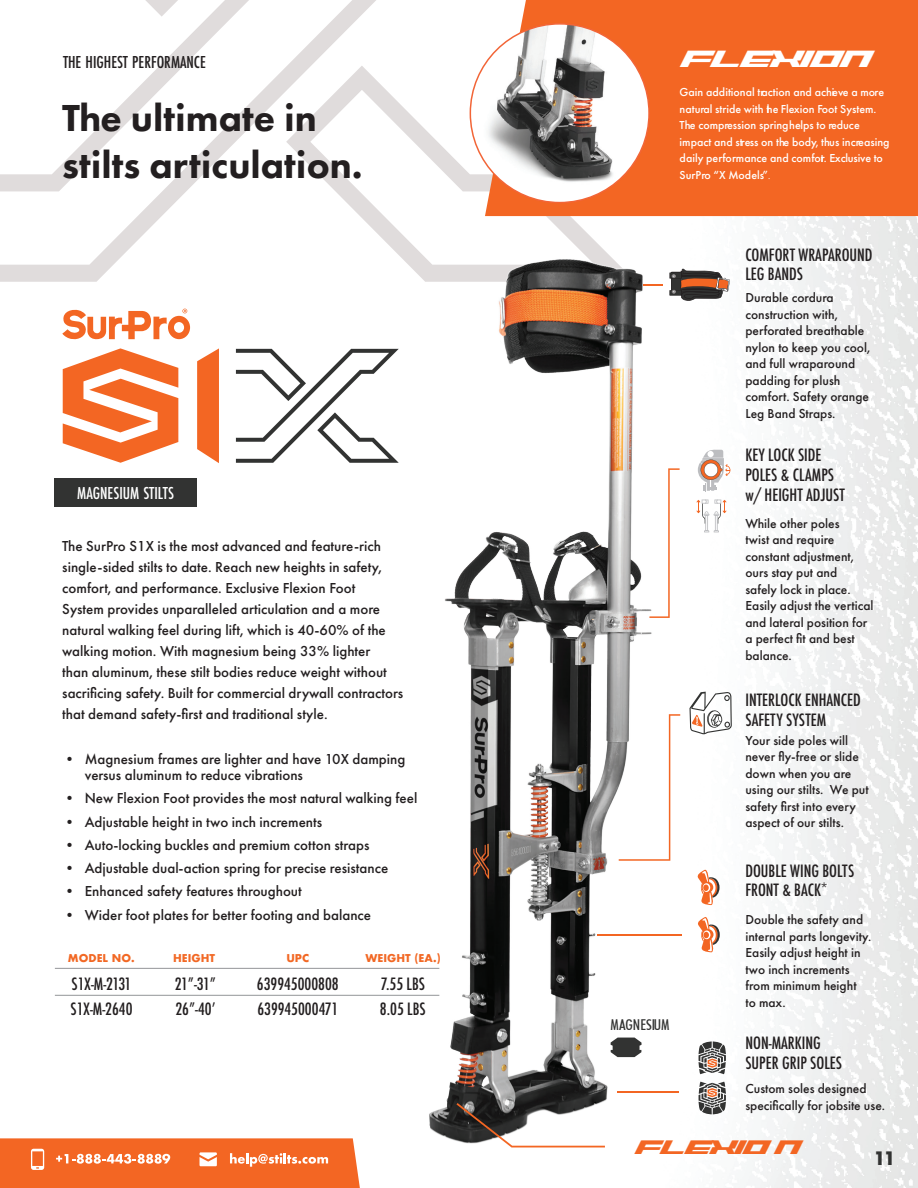
<style>
.page{position:relative;width:918px;height:1188px;background:#fff}
.page>*{position:absolute;margin:0;border:0;box-sizing:border-box;transform-origin:0 0}
.Stilts_page_-_Large_Header{font:800 39px "Futura PT";color:#231f20}
.t1{font:26.1px "Rawhide Raw";color:#fff}
.t2{font:21.75px "Rawhide Raw";color:#f36623}
.Stilts_page_-_Small_Header{font:500 18px "Futura PT Cond";color:#231f20}
.Stilts_page_-_Small_Header-2{font:500 18px "Futura PT Cond";color:#fff}
.t3{font:700 18px "Futura";color:#323332}
.Table_Data{font:500 condensed 16.5px "Futura";color:#231f20}
.Product_Description{font:500 15px/21px "Futura PT";color:#231f20}
.t4{font:500 condensed 15px "Futura BT";color:#323332}
.Callout_Descriptions{font:500 13.5px/16.5px "Futura PT";color:#231f20}
.t5{font:500 12px/16.5px "Futura PT";color:#fff}
.t6{font:700 10.5px "Futura";color:#f26824}
.s1{font-family:"Adobe Song Std";font-weight:300}
</style>
<div class="page">
<img style="left:54px;top:216px;width:864px;height:972px">
<hr style="left:55px;top:968px;width:384px;height:1px;background:#939598">
<hr style="left:55px;top:995px;width:384px;height:1px;background:#939598">
<svg style="left:0;top:1138px;width:362px;height:50px;background:#f47437"></svg>
<svg style="left:376px;top:80px;width:260px;height:158px"></svg>
<svg style="left:0;top:0;width:376px;height:282px"></svg>
<div style="left:485px;top:0;width:433px;height:216px;background:#f36623"></div>
<div style="left:470px;top:24px;width:179px;height:179px;background:#fff;border-radius:50%"></div>
<img style="left:470px;top:24px;width:179px;height:160px">
<svg style="left:62px;top:309px;width:128px;height:31px"></svg>
<svg style="left:63px;top:348px;width:115px;height:115px"></svg>
<svg style="left:197px;top:348px;width:22px;height:115px;background:#f4793e"></svg>
<svg style="left:236px;top:349px;width:134px;height:114px"></svg>
<img style="left:370px;top:238px;width:349px;height:920px">
<svg style="left:697px;top:500px;width:29px;height:32px"></svg>
<svg style="left:698px;top:449px;width:32px;height:43px"></svg>
<svg style="left:649px;top:468px;width:31px;height:150px"></svg>
<svg style="left:619px;top:714px;width:61px;height:147px"></svg>
<svg style="left:689px;top:692px;width:43px;height:42px"></svg>
<svg style="left:696px;top:915px;width:24px;height:38px"></svg>
<svg style="left:696px;top:868px;width:24px;height:38px"></svg>
<hr style="left:597px;top:935px;width:84px;height:1px;background:#f36623">
<svg style="left:698px;top:1041px;width:28px;height:33px"></svg>
<svg style="left:698px;top:1082px;width:28px;height:32px"></svg>
<hr style="left:618px;top:1091px;width:61px;height:1px;background:#f36623">
<svg style="left:611px;top:1038px;width:31px;height:19px"></svg>
<svg style="left:669px;top:269px;width:61px;height:32px"></svg>
<svg style="left:644px;top:284px;width:19px;height:1px"></svg>
<svg style="left:456px;top:1103px;width:149px;height:44px"></svg>
<div style="left:54px;top:478px;width:142px;height:29px;background:#323332"></div>
<p class="Stilts_page_-_Small_Header" style="left:63px;top:51px;width:144px">THE HIGHEST PERFORMANCE</p>
<p class="Stilts_page_-_Large_Header" style="left:62px;top:94px;width:256px">The ultimate in</p>
<p class="Stilts_page_-_Large_Header" style="left:62px;top:140px;width:302px">stilts articulation.</p>
<p class="Stilts_page_-_Small_Header-2" style="left:77px;top:482px;width:98px">MAGNESIUM STILTS</p>
<p class="Product_Description" style="left:62px;top:536px;width:342px">The SurPro S1X is the most advanced and feature-rich single-sided stilts to date. Reach new heights in safety, comfort, and performance. Exclusive Flexion Foot<br>System provides unparalleled articulation and a more natural walking feel during lift, which is 40-60% of the walking motion. With magnesium being 33% lighter<br>than aluminum, these stilt bodies reduce weight without sacrificing safety. Built for commercial drywall contractors that demand safety-first and traditional style.</p>
<p class="Product_Description" style="left:85px;top:750px;width:322px;line-height:16.5px;text-indent:-22px">• Magnesium frames are lighter and have 10X damping versus aluminum to reduce vibrations</p>
<p class="Product_Description" style="left:62px;top:788px;width:357px">• New Flexion Foot provides the most natural walking feel</p>
<p class="Product_Description" style="left:62px;top:811px;width:261px">• Adjustable height in two inch increments</p>
<p class="Product_Description" style="left:62px;top:834px;width:309px">• Auto-locking buckles and premium cotton straps</p>
<p class="Product_Description" style="left:62px;top:858px;width:327px">• Adjustable dual-action spring for precise resistance</p>
<p class="Product_Description" style="left:62px;top:881px;width:241px">• Enhanced safety features throughout</p>
<p class="Product_Description" style="left:62px;top:904px;width:310px">• Wider foot plates for better footing and balance</p>
<p class="t6" style="left:68px;top:951px;width:68px">MODEL NO.</p>
<p class="t6" style="left:173px;top:951px;width:44px">HEIGHT</p>
<p class="t6" style="left:286px;top:951px;width:24px">UPC</p>
<p class="t6" style="left:366px;top:951px;width:77px">WEIGHT (EA.)</p>
<p class="Table_Data" style="left:72px;top:973px;width:61px">S1X-M-2131</p>
<p class="Table_Data" style="left:71px;top:999px;width:63px">S1X-M-2640</p>
<p class="Table_Data" style="left:175px;top:973px;width:43px">21”-31”</p>
<p class="Table_Data" style="left:257px;top:973px;width:83px">639945000808</p>
<p class="Table_Data" style="left:381px;top:973px;width:46px">7.55 LBS</p>
<p class="Table_Data" style="left:175px;top:999px;width:42px">26”-40’</p>
<p class="Table_Data" style="left:257px;top:999px;width:82px">639945000471</p>
<p class="Table_Data" style="left:380px;top:999px;width:47px">8.05 LBS</p>
<h2 class="t1" style="left:680px;top:51px;width:191px">FLEXION</h2>
<p class="t5" style="left:680px;top:84px;width:211px">Gain additional traction and achieve a more natural stride with the Flexion Foot System.<br>The compression spring helps to reduce impact and stress on the body, thus increasing daily performance and comfort. Exclusive to SurPro “X Models”<span class="s1">.</span></p>
<p class="Table_Data" style="left:745px;top:244px;width:129px">COMFORT WRAPAROUND</p>
<p class="Table_Data" style="left:745px;top:264px;width:59px">LEG BANDS</p>
<p class="Callout_Descriptions" style="left:745px;top:290px;width:126px">Durable cordura construction with, perforated breathable nylon to keep you cool, and full wraparound padding for plush comfort. Safety orange<br>Leg Band Straps.</p>
<p class="Table_Data" style="left:745px;top:445px;width:78px">KEY LOCK SIDE</p>
<p class="Table_Data" style="left:745px;top:464px;width:90px">POLES &amp; CLAMPS</p>
<p class="Table_Data" style="left:745px;top:484px;width:101px">w/ HEIGHT ADJUST</p>
<p class="Callout_Descriptions" style="left:745px;top:515px;width:96px">While other poles</p>
<p class="Callout_Descriptions" style="left:745px;top:531px;width:90px">twist and require</p>
<p class="Callout_Descriptions" style="left:745px;top:548px;width:110px">constant adjustment,</p>
<p class="Callout_Descriptions" style="left:745px;top:564px;width:93px">ours stay put and</p>
<p class="Callout_Descriptions" style="left:745px;top:581px;width:130px">safely lock in place.<br>Easily adjust the vertical and lateral position for a perfect fit and best balance.</p>
<p class="Table_Data" style="left:745px;top:690px;width:117px">INTERLOCK ENHANCED</p>
<p class="Table_Data" style="left:745px;top:709px;width:82px">SAFETY SYSTEM</p>
<p class="Callout_Descriptions" style="left:745px;top:732px;width:125px">Your side poles will never fly-free or slide down when you are using our stilts. We put safety first into every aspect of our stilts.</p>
<p class="Table_Data" style="left:745px;top:860px;width:110px">DOUBLE WING BOLTS</p>
<p class="Table_Data" style="left:745px;top:880px;width:84px">FRONT &amp; BACK*</p>
<p class="t4" style="left:611px;top:1016px;width:60px">MAGNESIUM</p>
<p class="Callout_Descriptions" style="left:745px;top:912px;width:127px">Double the safety and internal parts longevity.<br>Easily adjust height in two inch increments from minimum height<br>to max.</p>
<p class="Table_Data" style="left:745px;top:1032px;width:77px">NON-MARKING</p>
<p class="Table_Data" style="left:745px;top:1052px;width:98px">SUPER GRIP SOLES</p>
<p class="Callout_Descriptions" style="left:745px;top:1081px;width:141px">Custom soles designed specifically for jobsite use.</p>
<h3 class="t2" style="left:635px;top:1140px;width:165px">FLEXIO N</h3>
<p class="t3" style="left:873px;top:1145px;width:24px">11</p>
</div>
